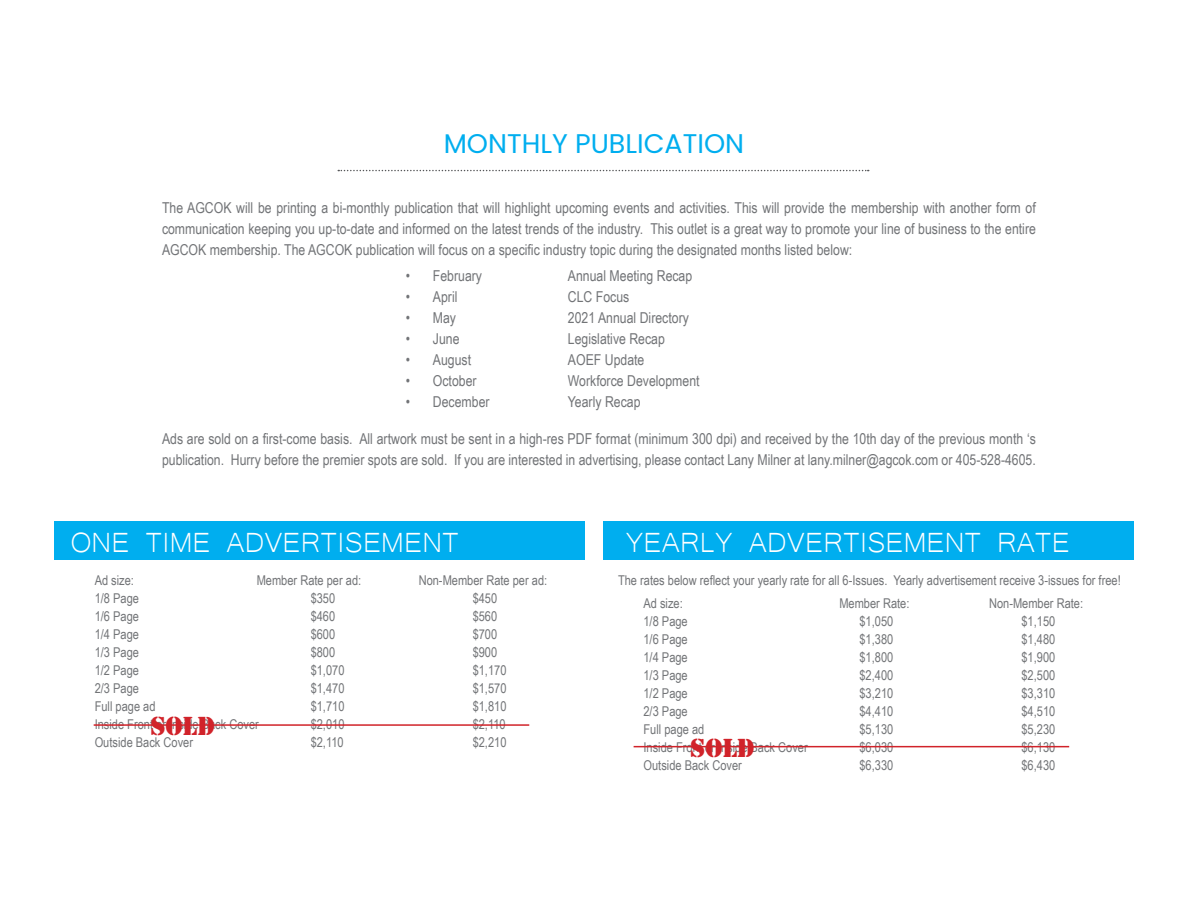
<style>
.page{position:relative;width:1188px;height:918px;background:#fff}
.page>*{position:absolute;margin:0;border:0;box-sizing:border-box;transform-origin:0 0}
.t1{font:36px "Microsoft Yi Baiti";color:#fff}
.t2{font:27px "Poppins";color:#00aeef}
.t3{font:27px "Stencil";color:#d1232a}
.t4{font:15px/21px "Arial Narrow";color:#727477;text-align:justify}
.t5{font:13.5px "Arial Narrow";color:#727477}
</style>
<div class="page">
<div style="left:54px;top:521px;width:531px;height:39px;background:#00aeef"></div>
<div style="left:603px;top:521px;width:531px;height:39px;background:#00aeef"></div>
<svg style="left:338px;top:170px;width:531px;height:1px"></svg>
<hr style="left:634px;top:746px;width:435px;height:1px;background:#d1232a">
<hr style="left:94px;top:724px;width:435px;height:2px;background:#d1232a">
<p class="t2" style="left:444px;top:128px;width:302px">MONTHLY PUBLICATION</p>
<p class="t4" style="left:162px;top:197px;width:875px">The AGCOK will be printing a bi-monthly publication that will highlight upcoming events and activities. This will provide the membership with another form of communication keeping you up-to-date and informed on the latest trends of the industry. This outlet is a great way to promote your line of business to the entire AGCOK membership. The AGCOK publication will focus on a specific industry topic during the designated months listed below:</p>
<p class="t4" style="left:406px;top:265px;width:78px">• February</p>
<p class="t4" style="left:568px;top:265px;width:126px">Annual Meeting Recap</p>
<p class="t4" style="left:406px;top:286px;width:53px">• April</p>
<p class="t4" style="left:568px;top:286px;width:63px">CLC Focus</p>
<p class="t4" style="left:406px;top:307px;width:52px">• May</p>
<p class="t4" style="left:568px;top:307px;width:123px">2021 Annual Directory</p>
<p class="t4" style="left:406px;top:328px;width:55px">• June</p>
<p class="t4" style="left:568px;top:328px;width:99px">Legislative Recap</p>
<p class="t4" style="left:406px;top:349px;width:67px">• August</p>
<p class="t4" style="left:568px;top:349px;width:78px">AOEF Update</p>
<p class="t4" style="left:406px;top:370px;width:72px">• October</p>
<p class="t4" style="left:568px;top:370px;width:133px">Workforce Development</p>
<p class="t4" style="left:406px;top:391px;width:85px">• December</p>
<p class="t4" style="left:568px;top:391px;width:74px">Yearly Recap</p>
<p class="t4" style="left:162px;top:428px;width:875px">Ads are sold on a first-come basis. All artwork must be sent in a high-res PDF format (minimum 300 dpi) and received by the 10th day of the previous month ‘s publication. Hurry before the premier spots are sold. If you are interested in advertising, please contact Lany Milner at lany.milner@agcok.com or 405-528-4605.</p>
<p class="t1" style="left:70px;top:521px;width:390px">ONE TIME ADVERTISEMENT</p>
<p class="t1" style="left:625px;top:521px;width:446px">YEARLY ADVERTISEMENT RATE</p>
<p class="t5" style="left:95px;top:570px;width:41px">Ad size:</p>
<p class="t5" style="left:257px;top:570px;width:106px">Member Rate per ad:</p>
<p class="t5" style="left:419px;top:570px;width:130px">Non-Member Rate per ad:</p>
<p class="t5" style="left:95px;top:588px;width:46px">1/8 Page</p>
<p class="t5" style="left:311px;top:588px;width:26px">$350</p>
<p class="t5" style="left:473px;top:588px;width:26px">$450</p>
<p class="t5" style="left:95px;top:606px;width:46px">1/6 Page</p>
<p class="t5" style="left:311px;top:606px;width:26px">$460</p>
<p class="t5" style="left:473px;top:606px;width:26px">$560</p>
<p class="t5" style="left:95px;top:624px;width:46px">1/4 Page</p>
<p class="t5" style="left:311px;top:624px;width:26px">$600</p>
<p class="t5" style="left:473px;top:624px;width:26px">$700</p>
<p class="t5" style="left:95px;top:642px;width:46px">1/3 Page</p>
<p class="t5" style="left:311px;top:642px;width:26px">$800</p>
<p class="t5" style="left:473px;top:642px;width:26px">$900</p>
<p class="t5" style="left:95px;top:660px;width:46px">1/2 Page</p>
<p class="t5" style="left:311px;top:660px;width:35px">$1,070</p>
<p class="t5" style="left:473px;top:660px;width:35px">$1,170</p>
<p class="t5" style="left:95px;top:678px;width:46px">2/3 Page</p>
<p class="t5" style="left:311px;top:678px;width:35px">$1,470</p>
<p class="t5" style="left:473px;top:678px;width:35px">$1,570</p>
<p class="t5" style="left:95px;top:696px;width:62px">Full page ad</p>
<p class="t5" style="left:311px;top:696px;width:35px">$1,710</p>
<p class="t5" style="left:473px;top:696px;width:35px">$1,810</p>
<p class="t5" style="left:95px;top:714px;width:166px">Inside Front or Inside Back Cover</p>
<p class="t5" style="left:311px;top:714px;width:35px">$2,010</p>
<p class="t5" style="left:473px;top:714px;width:35px">$2,110</p>
<p class="t5" style="left:95px;top:732px;width:100px">Outside Back Cover</p>
<p class="t5" style="left:311px;top:732px;width:35px">$2,110</p>
<p class="t5" style="left:473px;top:732px;width:35px">$2,210</p>
<p class="t3" style="left:150px;top:710px;width:66px">SOLD</p>
<p class="t5" style="left:618px;top:570px;width:504px">The rates below reflect your yearly rate for all 6-Issues. Yearly advertisement receive 3-issues for free!</p>
<p class="t5" style="left:644px;top:593px;width:41px">Ad size:</p>
<p class="t5" style="left:839px;top:593px;width:72px">Member Rate:</p>
<p class="t5" style="left:989px;top:593px;width:96px">Non-Member Rate:</p>
<p class="t5" style="left:644px;top:611px;width:46px">1/8 Page</p>
<p class="t5" style="left:860px;top:611px;width:35px">$1,050</p>
<p class="t5" style="left:1022px;top:611px;width:35px">$1,150</p>
<p class="t5" style="left:644px;top:629px;width:46px">1/6 Page</p>
<p class="t5" style="left:860px;top:629px;width:35px">$1,380</p>
<p class="t5" style="left:1022px;top:629px;width:35px">$1,480</p>
<p class="t5" style="left:644px;top:647px;width:46px">1/4 Page</p>
<p class="t5" style="left:860px;top:647px;width:35px">$1,800</p>
<p class="t5" style="left:1022px;top:647px;width:35px">$1,900</p>
<p class="t5" style="left:644px;top:665px;width:46px">1/3 Page</p>
<p class="t5" style="left:860px;top:665px;width:35px">$2,400</p>
<p class="t5" style="left:1022px;top:665px;width:35px">$2,500</p>
<p class="t5" style="left:644px;top:683px;width:46px">1/2 Page</p>
<p class="t5" style="left:860px;top:683px;width:35px">$3,210</p>
<p class="t5" style="left:1022px;top:683px;width:35px">$3,310</p>
<p class="t5" style="left:644px;top:701px;width:46px">2/3 Page</p>
<p class="t5" style="left:860px;top:701px;width:35px">$4,410</p>
<p class="t5" style="left:1022px;top:701px;width:35px">$4,510</p>
<p class="t5" style="left:644px;top:719px;width:62px">Full page ad</p>
<p class="t5" style="left:860px;top:719px;width:35px">$5,130</p>
<p class="t5" style="left:1022px;top:719px;width:35px">$5,230</p>
<p class="t5" style="left:644px;top:737px;width:166px">Inside Front or Inside Back Cover</p>
<p class="t5" style="left:860px;top:737px;width:35px">$6,030</p>
<p class="t5" style="left:1022px;top:737px;width:35px">$6,130</p>
<p class="t5" style="left:644px;top:755px;width:100px">Outside Back Cover</p>
<p class="t5" style="left:860px;top:755px;width:35px">$6,330</p>
<p class="t5" style="left:1022px;top:755px;width:35px">$6,430</p>
<p class="t3" style="left:690px;top:732px;width:66px">SOLD</p>
</div>
